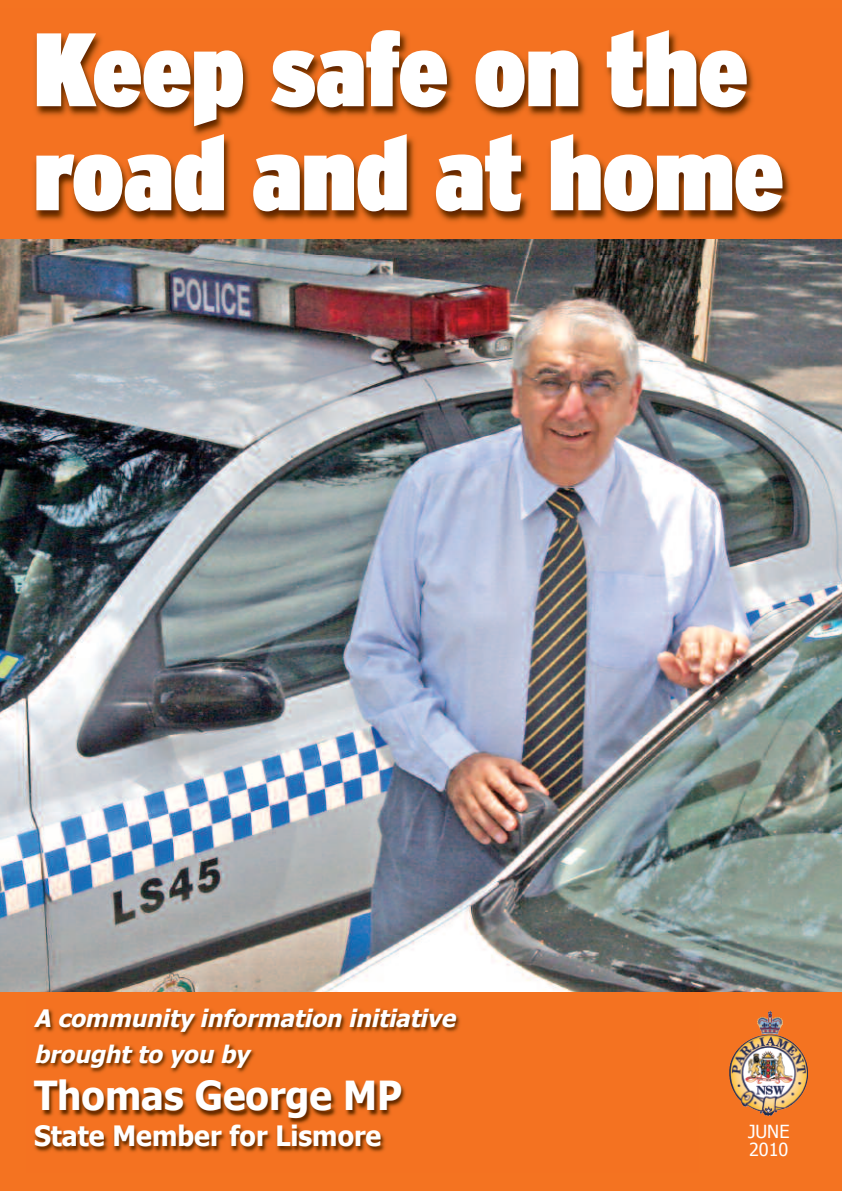
<style>
.page{position:relative;width:842px;height:1191px;background:#fff}
.page>*{position:absolute;margin:0;border:0;box-sizing:border-box;transform-origin:0 0}
.t1{font:900 condensed 104px/104px "Interstate";color:#fff}
.t2{font:700 40px "Tahoma";color:#fff;scale:.95 1}
.t3{font:700 28px "Tahoma";color:#fff;scale:.95 1}
.t4{font:italic 700 24px/36px "Tahoma";color:#fff}
.t5{font:18px/18px "Tahoma";color:#fff}
</style>
<div class="page">
<img style="left:0;top:254px;width:842px;height:738px">
<div style="left:0;top:992px;width:842px;height:199px;background:#f47321"></div>
<div style="left:0;top:0;width:842px;height:238px;background:#f47321"></div>
<img style="left:757px;top:1011px;width:40px;height:97px">
<img style="left:33px;top:1008px;width:427px;height:144px">
<img style="left:0;top:32px;width:842px;height:222px">
<h1 class="t1" style="left:34px;top:18px;width:751px">Keep safe on the road and at home</h1>
<p class="t4" style="left:34px;top:999px;width:428px">A community information initiative brought to you by</p>
<h2 class="t2" style="left:34px;top:1069px;width:389px">Thomas George MP</h2>
<p class="t3" style="left:34px;top:1117px;width:367px">State Member for Lismore</p>
<p class="t5" style="left:748px;top:1121px;width:43px">JUNE<br>2010</p>
</div>
